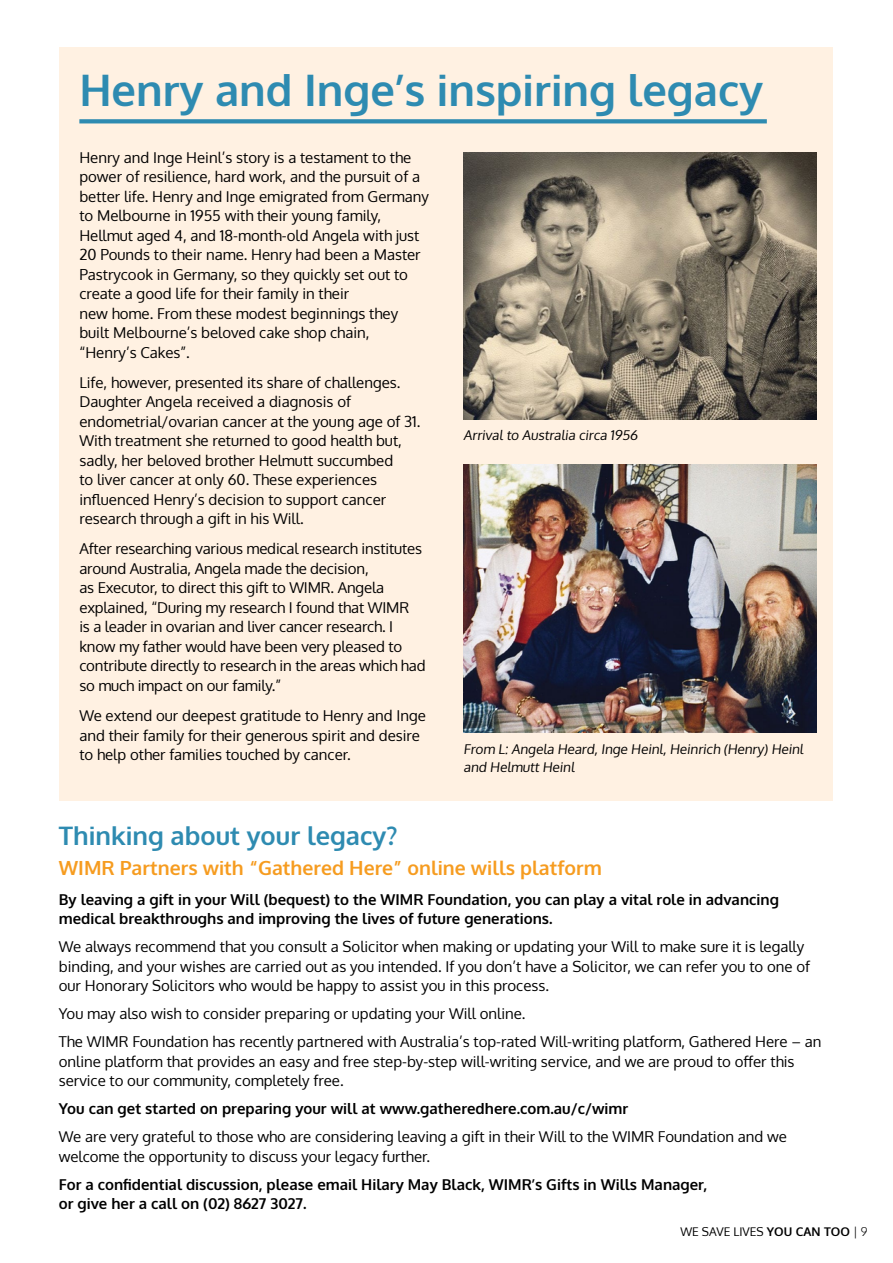
<style>
.page{position:relative;width:893px;height:1263px;background:#fff}
.page>*{position:absolute;margin:0;border:0;box-sizing:border-box;transform-origin:0 0}
.t1{font:700 43.5px "Oxygen";color:#2e8bb1}
.t2{font:700 25.5px "Oxygen";color:#2e8bb1}
.t3{font:700 19.5px "Oxygen";color:#f69c20}
.t4{font:15px/19.5px "Oxygen";color:#000}
.t5{font:700 15px/19.5px "Oxygen";color:#000}
.t6{font:13.5px/18px "Oxygen";color:#000}
.t7{font:12px "Oxygen";color:#000}
.s1{font-weight:700}
.s2{font-weight:300}
</style>
<div class="page">
<div style="left:59px;top:48px;width:774px;height:753px;background:#fff1e2"></div>
<svg style="left:79px;top:119px;width:688px;height:4px;background:#3990b3"></svg>
<img style="left:463px;top:152px;width:353px;height:267px">
<img style="left:463px;top:465px;width:353px;height:267px">
<h1 class="t1" style="left:79px;top:63px;width:685px">Henry and Inge’s inspiring legacy</h1>
<p class="t4" style="left:79px;top:147px;width:351px">Henry and Inge Heinl’s story is a testament to the power of resilience, hard work, and the pursuit of a better life. Henry and Inge emigrated from Germany to Melbourne in 1955 with their young family, Hellmut aged 4, and 18-month-old Angela with just 20 Pounds to their name. Henry had been a Master Pastrycook in Germany, so they quickly set out to create a good life for their family in their<br>new home. From these modest beginnings they built Melbourne’s beloved cake shop chain, “Henry’s Cakes”.</p>
<p class="t4" style="left:79px;top:373px;width:343px">Life, however, presented its share of challenges.<br>Daughter Angela received a diagnosis of endometrial/ovarian cancer at the young age of 31.<br>With treatment she returned to good health but, sadly, her beloved brother Helmutt succumbed<br>to liver cancer at only 60. These experiences influenced Henry’s decision to support cancer research through a gift in his Will.</p>
<p class="t4" style="left:79px;top:539px;width:348px">After researching various medical research institutes around Australia, Angela made the decision,<br>as Executor, to direct this gift to WIMR. Angela explained, “During my research I found that WIMR<br>is a leader in ovarian and liver cancer research. I know my father would have been very pleased to contribute directly to research in the areas which had so much impact on our family.”</p>
<p class="t4" style="left:79px;top:706px;width:348px">We extend our deepest gratitude to Henry and Inge and their family for their generous spirit and desire to help other families touched by cancer.</p>
<p class="t6" style="left:463px;top:426px;width:178px">Arrival to Australia circa 1956</p>
<p class="t6" style="left:463px;top:740px;width:344px">From L: Angela Heard, Inge Heinl, Heinrich (Henry) Heinl and Helmutt Heinl</p>
<h2 class="t2" style="left:59px;top:819px;width:340px">Thinking about your legacy?</h2>
<h3 class="t3" style="left:59px;top:855px;width:545px">WIMR Partners with “Gathered Here” online wills platform</h3>
<p class="t5" style="left:59px;top:890px;width:722px">By leaving a gift in your Will (bequest) to the WIMR Foundation, you can play a vital role in advancing medical breakthroughs and improving the lives of future generations.</p>
<p class="t4" style="left:59px;top:937px;width:753px">We always recommend that you consult a Solicitor when making or updating your Will to make sure it is legally binding, and your wishes are carried out as you intended. If you don’t have a Solicitor, we can refer you to one of our Honorary Solicitors who would be happy to assist you in this process.</p>
<p class="t4" style="left:59px;top:1000px;width:764px;line-height:28px">You may also wish to consider preparing or updating your Will online.<br>The WIMR Foundation has recently partnered with Australia’s top-rated Will-writing platform, Gathered Here – an</p>
<p class="t4" style="left:59px;top:1051px;width:737px">online platform that provides an easy and free step-by-step will-writing service, and we are proud to offer this service to our community, completely free.</p>
<p class="t5" style="left:59px;top:1099px;width:571px">You can get started on preparing your will at www.gatheredhere.com.au/c/wimr</p>
<p class="t4" style="left:59px;top:1127px;width:730px">We are very grateful to those who are considering leaving a gift in their Will to the WIMR Foundation and we welcome the opportunity to discuss your legacy further.</p>
<p class="t5" style="left:59px;top:1175px;width:650px">For a confidential discussion, please email Hilary May Black, WIMR’s Gifts in Wills Manager, or give her a call on (02) 8627 3027.</p>
<p class="t7" style="left:680px;top:1223px;width:189px">WE SAVE LIVES <span class="s1">YOU CAN TOO</span> <span class="s2">| 9</span></p>
</div>
